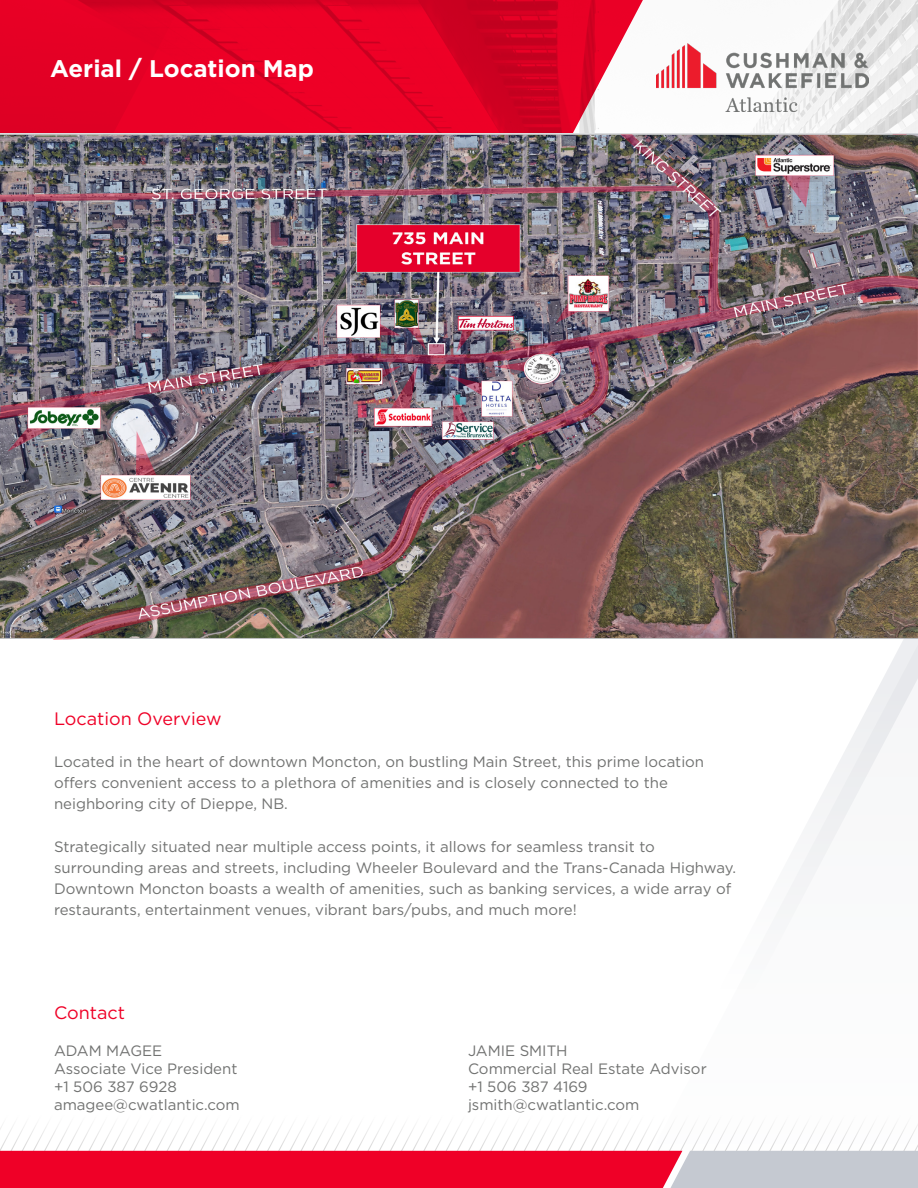
<style>
.page{position:relative;width:918px;height:1188px;background:#fff}
.page>*{position:absolute;margin:0;border:0;box-sizing:border-box;transform-origin:0 0}
.t1{font:700 24px "Gotham";color:#fff}
.t2{font:18px "Gotham";color:#ef0027}
.t3{font:15px/21.1px "Gotham";color:#717271}
</style>
<div class="page">
<img style="left:643px;top:0;width:275px;height:134px">
<svg style="left:0;top:0;width:643px;height:134px;background:#e40f31"></svg>
<img style="left:0;top:134px;width:711px;height:505px">
<img style="left:654px;top:134px;width:264px;height:479px">
<img style="left:702px;top:134px;width:205px;height:363px">
<img style="left:0;top:134px;width:138px;height:268px">
<svg style="left:711px;top:613px;width:207px;height:301px"></svg>
<img style="left:618px;top:190px;width:300px;height:45px">
<svg style="left:0;top:1123px;width:918px;height:28px"></svg>
<svg style="left:0;top:1151px;width:918px;height:37px;background:#e43654"></svg>
<img style="left:657px;top:44px;width:211px;height:68px">
<p class="t1" style="left:50px;top:53px;width:265px">Aerial / Location Map</p>
<p class="t2" style="left:54px;top:707px;width:169px">Location Overview</p>
<p class="t3" style="left:54px;top:751px;width:652px">Located in the heart of downtown Moncton, on bustling Main Street, this prime location offers convenient access to a plethora of amenities and is closely connected to the neighboring city of Dieppe, NB.</p>
<p class="t3" style="left:54px;top:835px;width:684px">Strategically situated near multiple access points, it allows for seamless transit to surrounding areas and streets, including Wheeler Boulevard and the Trans-Canada Highway.<br>Downtown Moncton boasts a wealth of amenities, such as banking services, a wide array of restaurants, entertainment venues, vibrant bars/pubs, and much more!</p>
<p class="t2" style="left:54px;top:1001px;width:73px">Contact</p>
<p class="t3" style="left:54px;top:1040px;width:110px">ADAM MAGEE</p>
<p class="t3" style="left:54px;top:1058px;width:185px">Associate Vice President</p>
<p class="t3" style="left:54px;top:1076px;width:124px">+1 506 387 6928</p>
<p class="t3" style="left:54px;top:1094px;width:187px">amagee@cwatlantic.com</p>
<p class="t3" style="left:468px;top:1040px;width:101px">JAMIE SMITH</p>
<p class="t3" style="left:468px;top:1058px;width:240px">Commercial Real Estate Advisor</p>
<p class="t3" style="left:468px;top:1076px;width:121px">+1 506 387 4169</p>
<p class="t3" style="left:468px;top:1094px;width:173px">jsmith@cwatlantic.com</p>
</div>
